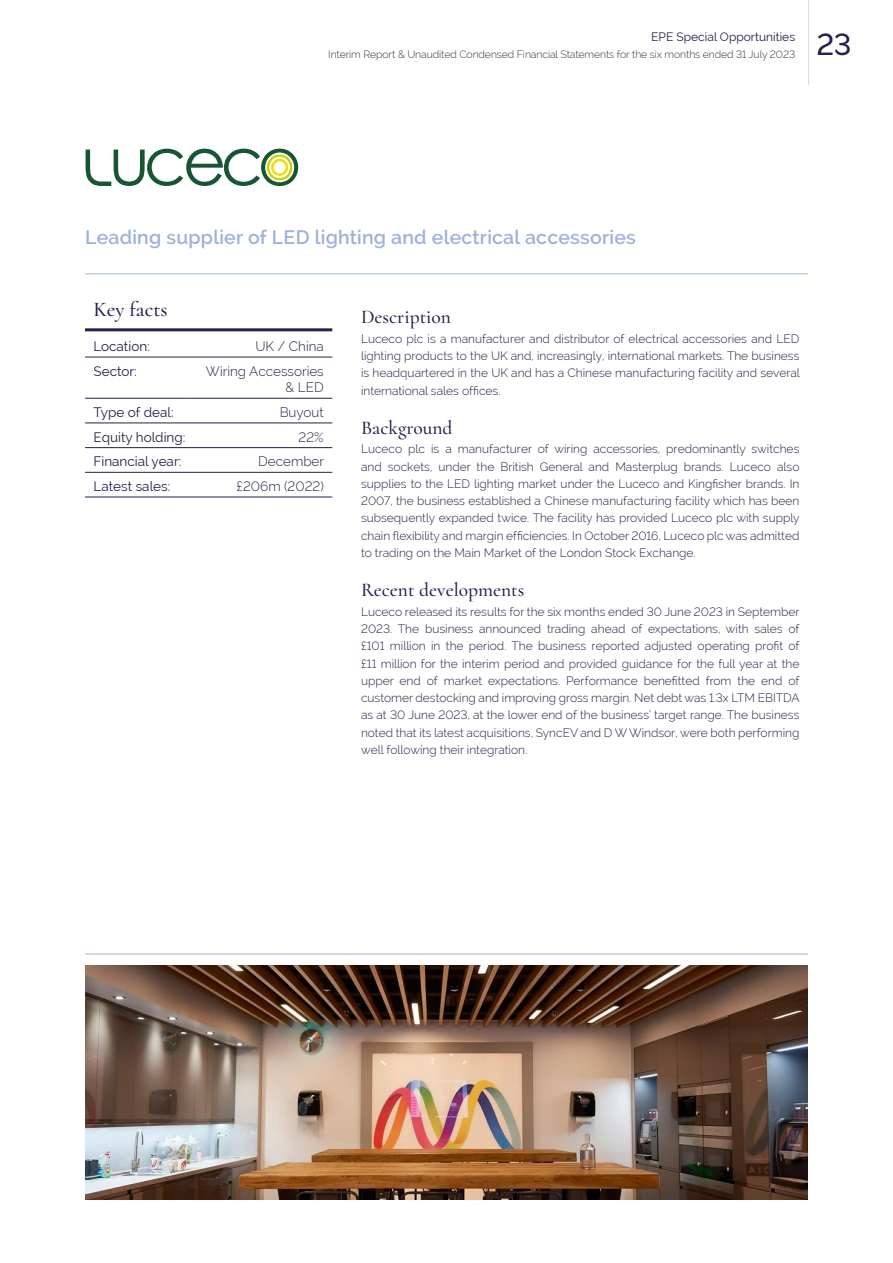
<style>
.page{position:relative;width:893px;height:1263px;background:#fff}
.page>*{position:absolute;margin:0;border:0;box-sizing:border-box;transform-origin:0 0}
.t1{font:500 30px "Raleway";color:#25204c}
.t2{font:500 21px "Cormorant";color:#25204c}
.t3{font:600 19.5px "Raleway";letter-spacing:.01em;color:#9eb1db}
.t4{font:500 19.5px "Cormorant";color:#25204c}
.t5{font:13.5px "Raleway";color:#25204c}
.t6{font:300 13.5px/16.5px "Raleway";color:#25204c;text-align:right}
.t7{font:300 12px/17.2px "Raleway";color:#25204c;text-align:justify}
.t8{font:12px "Raleway";color:#25204c}
.t9{font:300 10.5px "Raleway";letter-spacing:-.01em;color:#353637}
</style>
<div class="page">
<hr style="left:808px;top:0;width:1px;height:85px;background:#dddddc">
<hr style="left:85px;top:273px;width:723px;height:1px;background:#9eb1db">
<hr style="left:85px;top:328px;width:106px;height:3px;background:#25204c">
<hr style="left:191px;top:328px;width:141px;height:3px;background:#25204c">
<hr style="left:85px;top:357px;width:106px;height:1px;background:#25204c">
<hr style="left:191px;top:357px;width:141px;height:1px;background:#25204c">
<hr style="left:85px;top:398px;width:106px;height:1px;background:#25204c">
<hr style="left:191px;top:398px;width:141px;height:1px;background:#25204c">
<hr style="left:85px;top:423px;width:106px;height:1px;background:#25204c">
<hr style="left:191px;top:423px;width:141px;height:1px;background:#25204c">
<hr style="left:85px;top:447px;width:106px;height:1px;background:#25204c">
<hr style="left:191px;top:447px;width:141px;height:1px;background:#25204c">
<hr style="left:85px;top:472px;width:106px;height:1px;background:#25204c">
<hr style="left:191px;top:472px;width:141px;height:1px;background:#25204c">
<hr style="left:85px;top:497px;width:106px;height:1px;background:#25204c">
<hr style="left:191px;top:497px;width:141px;height:1px;background:#25204c">
<img style="left:85px;top:965px;width:723px;height:234px">
<hr style="left:85px;top:954px;width:723px;height:1px;background:#9eb1db">
<svg style="left:86px;top:149px;width:212px;height:37px"></svg>
<p class="t8" style="left:651px;top:30px;width:145px">EPE Special Opportunities</p>
<p class="t9" style="left:328px;top:48px;width:468px">Interim Report &amp; Unaudited Condensed Financial Statements for the six months ended 31 July 2023</p>
<h1 class="t1" style="left:816px;top:27px;width:37px">23</h1>
<h3 class="t3" style="left:85px;top:226px;width:552px">Leading supplier of LED lighting and electrical accessories</h3>
<h2 class="t2" style="left:94px;top:296px;width:76px">Key facts</h2>
<p class="t5" style="left:94px;top:338px;width:58px">Location:</p>
<p class="t6" style="left:255px;top:338px;width:70px">UK / China</p>
<p class="t5" style="left:94px;top:363px;width:45px">Sector:</p>
<p class="t6" style="left:206px;top:363px;width:119px">Wiring Accessories &amp; LED</p>
<p class="t5" style="left:94px;top:404px;width:82px">Type of deal:</p>
<p class="t6" style="left:280px;top:404px;width:46px">Buyout</p>
<p class="t5" style="left:94px;top:429px;width:93px">Equity holding:</p>
<p class="t6" style="left:299px;top:429px;width:27px">22%</p>
<p class="t5" style="left:94px;top:454px;width:89px">Financial year:</p>
<p class="t6" style="left:258px;top:453px;width:67px">December</p>
<p class="t5" style="left:94px;top:478px;width:78px">Latest sales:</p>
<p class="t6" style="left:236px;top:478px;width:89px">£206m (2022)</p>
<h3 class="t4" style="left:361px;top:305px;width:92px">Description</h3>
<p class="t7" style="left:361px;top:330px;width:440px">Luceco plc is a manufacturer and distributor of electrical accessories and LED lighting products to the UK and, increasingly, international markets. The business is headquartered in the UK and has a Chinese manufacturing facility and several international sales offices.</p>
<h3 class="t4" style="left:361px;top:416px;width:93px">Background</h3>
<p class="t7" style="left:361px;top:440px;width:440px">Luceco plc is a manufacturer of wiring accessories, predominantly switches and sockets, under the British General and Masterplug brands. Luceco also supplies to the LED lighting market under the Luceco and Kingfisher brands. In 2007, the business established a Chinese manufacturing facility which has been subsequently expanded twice. The facility has provided Luceco plc with supply chain flexibility and margin efficiencies. In October 2016, Luceco plc was admitted to trading on the Main Market of the London Stock Exchange.</p>
<h3 class="t4" style="left:361px;top:578px;width:165px">Recent developments</h3>
<p class="t7" style="left:361px;top:603px;width:440px">Luceco released its results for the six months ended 30 June 2023 in September 2023. The business announced trading ahead of expectations, with sales of £101 million in the period. The business reported adjusted operating profit of £11 million for the interim period and provided guidance for the full year at the upper end of market expectations. Performance benefitted from the end of customer destocking and improving gross margin. Net debt was 1.3x LTM EBITDA as at 30 June 2023, at the lower end of the business’ target range. The business noted that its latest acquisitions, SyncEV and D W Windsor, were both performing well following their integration.</p>
</div>
